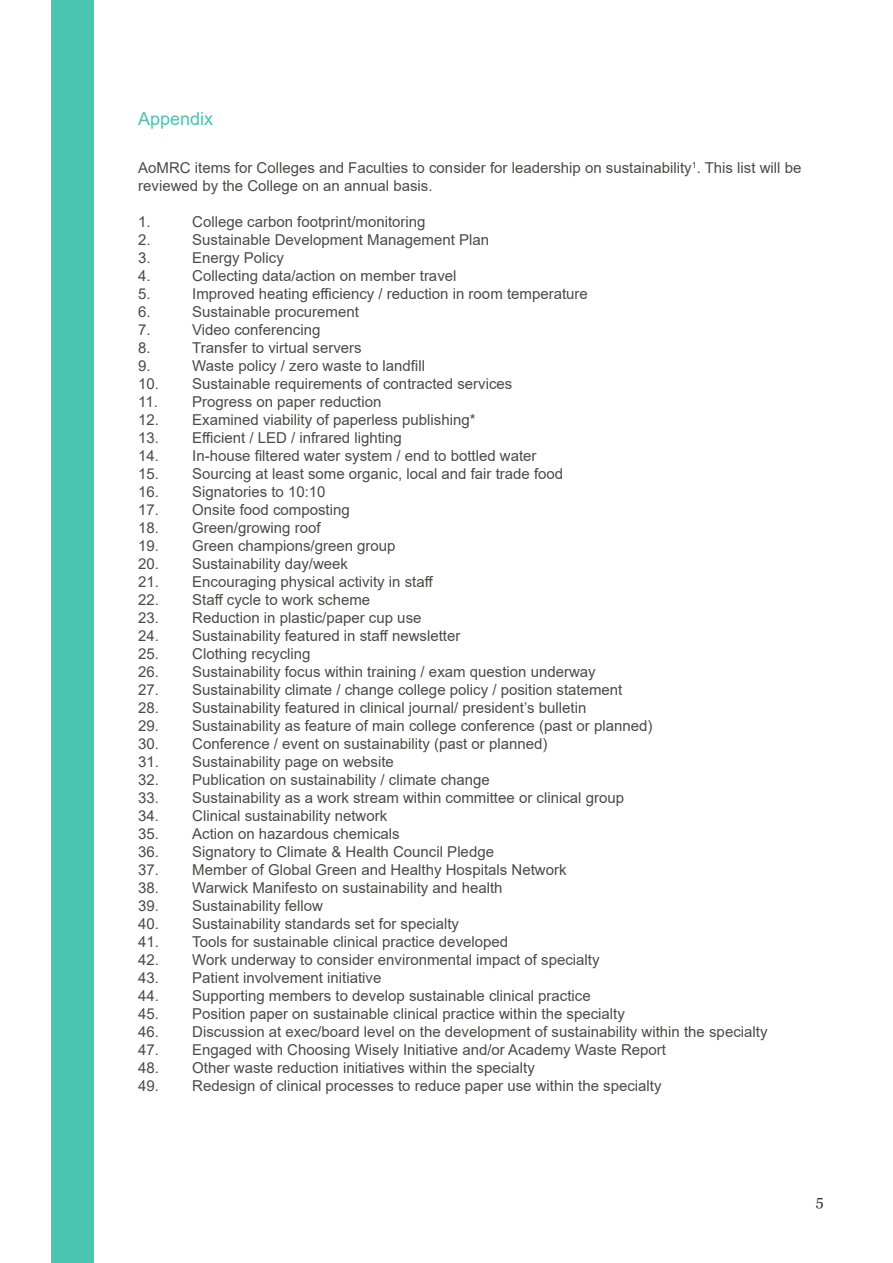
<style>
.page{position:relative;width:893px;height:1263px;background:#fff}
.page>*{position:absolute;margin:0;border:0;box-sizing:border-box;transform-origin:0 0}
.t1{font:18px "Arial";color:#49c5b1}
.t2{font:15px/18px "Arial";color:#4a4a49}
.t3{font:15px "Georgia";color:#323232}
</style>
<div class="page">
<div style="left:51px;top:0;width:43px;height:1263px;background:#49c5b1"></div>
<p class="t1" style="left:138px;top:107px;width:77px">Appendix</p>
<p class="t2" style="left:138px;top:159px;width:665px">AoMRC items for Colleges and Faculties to consider for leadership on sustainability<sup>1</sup>. This list will be reviewed by the College on an annual basis.</p>
<p class="t2" style="left:138px;top:213px;width:14px">1.</p>
<p class="t2" style="left:192px;top:213px;width:235px">College carbon footprint/monitoring</p>
<p class="t2" style="left:138px;top:231px;width:14px">2.</p>
<p class="t2" style="left:192px;top:231px;width:298px">Sustainable Development Management Plan</p>
<p class="t2" style="left:138px;top:249px;width:14px">3.</p>
<p class="t2" style="left:192px;top:249px;width:93px">Energy Policy</p>
<p class="t2" style="left:138px;top:267px;width:14px">4.</p>
<p class="t2" style="left:192px;top:267px;width:266px">Collecting data/action on member travel</p>
<p class="t2" style="left:138px;top:285px;width:14px">5.</p>
<p class="t2" style="left:192px;top:285px;width:397px">Improved heating efficiency / reduction in room temperature</p>
<p class="t2" style="left:138px;top:303px;width:14px">6.</p>
<p class="t2" style="left:192px;top:303px;width:168px">Sustainable procurement</p>
<p class="t2" style="left:138px;top:321px;width:14px">7.</p>
<p class="t2" style="left:192px;top:321px;width:130px">Video conferencing</p>
<p class="t2" style="left:138px;top:339px;width:14px">8.</p>
<p class="t2" style="left:192px;top:339px;width:171px">Transfer to virtual servers</p>
<p class="t2" style="left:138px;top:357px;width:14px">9.</p>
<p class="t2" style="left:192px;top:357px;width:234px">Waste policy / zero waste to landfill</p>
<p class="t2" style="left:138px;top:375px;width:376px">10. Sustainable requirements of contracted services</p>
<p class="t2" style="left:138px;top:393px;width:245px">11. Progress on paper reduction</p>
<p class="t2" style="left:138px;top:411px;width:339px">12. Examined viability of paperless publishing*</p>
<p class="t2" style="left:138px;top:429px;width:265px">13. Efficient / LED / infrared lighting</p>
<p class="t2" style="left:138px;top:447px;width:400px">14. In-house filtered water system / end to bottled water</p>
<p class="t2" style="left:138px;top:465px;width:427px">15. Sourcing at least some organic, local and fair trade food</p>
<p class="t2" style="left:138px;top:483px;width:189px">16. Signatories to 10:10</p>
<p class="t2" style="left:138px;top:501px;width:213px">17. Onsite food composting</p>
<p class="t2" style="left:138px;top:519px;width:184px">18. Green/growing roof</p>
<p class="t2" style="left:138px;top:537px;width:259px">19. Green champions/green group</p>
<p class="t2" style="left:138px;top:555px;width:211px">20. Sustainability day/week</p>
<p class="t2" style="left:138px;top:573px;width:297px">21. Encouraging physical activity in staff</p>
<p class="t2" style="left:138px;top:591px;width:234px">22. Staff cycle to work scheme</p>
<p class="t2" style="left:138px;top:609px;width:285px">23. Reduction in plastic/paper cup use</p>
<p class="t2" style="left:138px;top:627px;width:324px">24. Sustainability featured in staff newsletter</p>
<p class="t2" style="left:138px;top:645px;width:174px">25. Clothing recycling</p>
<p class="t2" style="left:138px;top:663px;width:459px">26. Sustainability focus within training / exam question underway</p>
<p class="t2" style="left:138px;top:681px;width:486px">27. Sustainability climate / change college policy / position statement</p>
<p class="t2" style="left:138px;top:699px;width:450px">28. Sustainability featured in clinical journal/ president’s bulletin</p>
<p class="t2" style="left:138px;top:717px;width:516px">29. Sustainability as feature of main college conference (past or planned)</p>
<p class="t2" style="left:138px;top:735px;width:411px">30. Conference / event on sustainability (past or planned)</p>
<p class="t2" style="left:138px;top:753px;width:257px">31. Sustainability page on website</p>
<p class="t2" style="left:138px;top:771px;width:353px">32. Publication on sustainability / climate change</p>
<p class="t2" style="left:138px;top:789px;width:487px">33. Sustainability as a work stream within committee or clinical group</p>
<p class="t2" style="left:138px;top:807px;width:251px">34. Clinical sustainability network</p>
<p class="t2" style="left:138px;top:825px;width:263px">35. Action on hazardous chemicals</p>
<p class="t2" style="left:138px;top:843px;width:357px">36. Signatory to Climate &amp; Health Council Pledge</p>
<p class="t2" style="left:138px;top:861px;width:430px">37. Member of Global Green and Healthy Hospitals Network</p>
<p class="t2" style="left:138px;top:879px;width:366px">38. Warwick Manifesto on sustainability and health</p>
<p class="t2" style="left:138px;top:897px;width:186px">39. Sustainability fellow</p>
<p class="t2" style="left:138px;top:915px;width:322px">40. Sustainability standards set for specialty</p>
<p class="t2" style="left:138px;top:933px;width:371px">41. Tools for sustainable clinical practice developed</p>
<p class="t2" style="left:138px;top:951px;width:463px">42. Work underway to consider environmental impact of specialty</p>
<p class="t2" style="left:138px;top:969px;width:245px">43. Patient involvement initiative</p>
<p class="t2" style="left:138px;top:987px;width:454px">44. Supporting members to develop sustainable clinical practice</p>
<p class="t2" style="left:138px;top:1005px;width:488px">45. Position paper on sustainable clinical practice within the specialty</p>
<p class="t2" style="left:138px;top:1023px;width:631px">46. Discussion at exec/board level on the development of sustainability within the specialty</p>
<p class="t2" style="left:138px;top:1041px;width:529px">47. Engaged with Choosing Wisely Initiative and/or Academy Waste Report</p>
<p class="t2" style="left:138px;top:1059px;width:398px">48. Other waste reduction initiatives within the specialty</p>
<p class="t2" style="left:138px;top:1077px;width:525px">49. Redesign of clinical processes to reduce paper use within the specialty</p>
<p class="t3" style="left:816px;top:1191px;width:9px">5</p>
</div>
